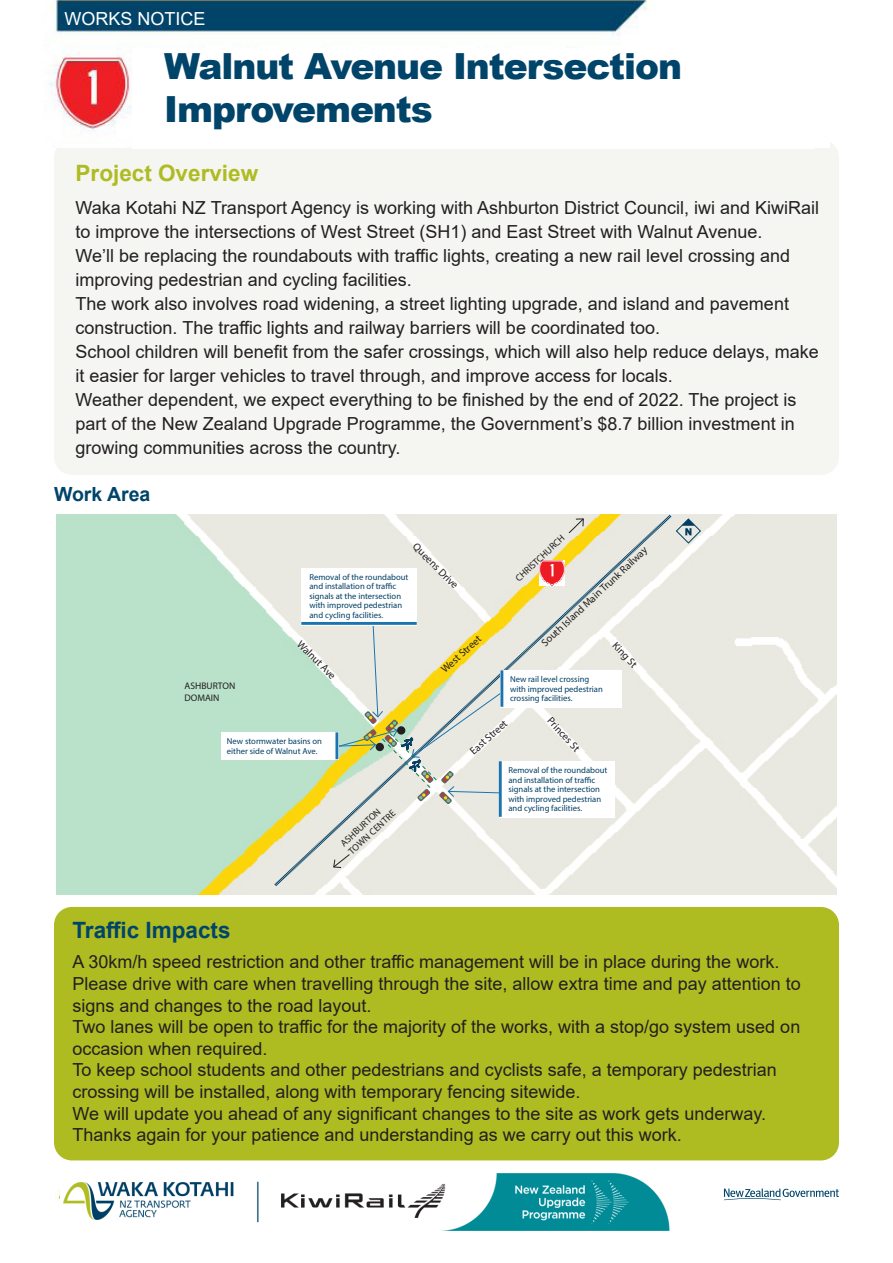
<style>
.page{position:relative;width:893px;height:1263px;background:#fff}
.page>*{position:absolute;margin:0;border:0;box-sizing:border-box;transform-origin:0 0}
.NEWSLETTER_TITLE{font:900 36px/43.2px "Arial";letter-spacing:-.03em;color:#00446a}
.t1{font:700 22.5px "Arial";color:#aebc21}
.t2{font:700 22.5px "Arial";color:#00446a}
.t3{font:700 19.5px "Arial";color:#00446a}
.t4{font:18px/24px "Arial";color:#231f20}
.t5{font:18px "Arial";color:#fff}
.t6{font:10.5px "Myriad Pro";color:#231f20}
.t7{font:9.6px/11.4px "Myriad Pro";color:#231f20}
.t8{font:8.55px/9.6px "Myriad Pro";color:#003e64}
</style>
<div class="page">
<svg style="left:724px;top:1188px;width:115px;height:12px"></svg>
<div style="left:54px;top:139px;width:785px;height:336px;background:#f5f5f2;border-radius:18px"></div>
<div style="left:54px;top:907px;width:785px;height:253px;background:#aebc21;border-radius:18px"></div>
<img style="left:49px;top:0;width:781px;height:148px">
<div style="left:132px;top:48px;width:681px;height:101px;background:#fff"></div>
<div style="left:676px;top:0;width:217px;height:77px;background:#fff"></div>
<div style="left:65px;top:11px;width:126px;height:15px;background:#00446a"></div>
<img style="left:63px;top:1173px;width:607px;height:58px">
<img style="left:56px;top:514px;width:781px;height:381px">
<svg style="left:274px;top:514px;width:398px;height:373px;background:#e6e7d9"></svg>
<div style="left:499px;top:761px;width:115px;height:57px;background:#fff"></div>
<hr style="left:499px;top:761px;width:3px;height:56px;background:#1b74ae">
<div style="left:500px;top:670px;width:122px;height:37px;background:#fff"></div>
<div style="left:301px;top:568px;width:116px;height:57px;background:#fff"></div>
<hr style="left:301px;top:622px;width:116px;height:3px;background:#1b74ae">
<div style="left:221px;top:732px;width:118px;height:28px;background:#fff"></div>
<hr style="left:335px;top:732px;width:3px;height:27px;background:#1b74ae">
<svg style="left:675px;top:518px;width:26px;height:26px"></svg>
<svg style="left:332px;top:853px;width:19px;height:15px"></svg>
<svg style="left:568px;top:518px;width:17px;height:16px"></svg>
<svg style="left:336px;top:620px;width:168px;height:184px;background:#dcdec4"></svg>
<p class="t5" style="left:65px;top:6px;width:143px">WORKS NOTICE</p>
<p class="NEWSLETTER_TITLE" style="left:164px;top:44px;width:519px">Walnut Avenue Intersection<br>Improvements</p>
<p class="t1" style="left:76px;top:158px;width:184px">Project Overview</p>
<p class="t4" style="left:76px;top:196px;width:745px">Waka Kotahi NZ Transport Agency is working with Ashburton District Council, iwi and KiwiRail to improve the intersections of West Street (SH1) and East Street with Walnut Avenue.</p>
<p class="t4" style="left:76px;top:244px;width:716px">We’ll be replacing the roundabouts with traffic lights, creating a new rail level crossing and improving pedestrian and cycling facilities.</p>
<p class="t4" style="left:76px;top:292px;width:715px">The work also involves road widening, a street lighting upgrade, and island and pavement construction. The traffic lights and railway barriers will be coordinated too.</p>
<p class="t4" style="left:76px;top:340px;width:745px">School children will benefit from the safer crossings, which will also help reduce delays, make it easier for larger vehicles to travel through, and improve access for locals.</p>
<p class="t4" style="left:76px;top:388px;width:722px;text-align:justify">Weather dependent, we expect everything to be finished by the end of 2022. The project is part of the New Zealand Upgrade Programme, the Government’s $8.7 billion investment in growing communities across the country.</p>
<p class="t3" style="left:54px;top:480px;width:98px">Work Area</p>
<p class="t7" style="left:185px;top:680px;width:52px">ASHBURTON<br>DOMAIN</p>
<p class="t6" style="left:419px;top:540px;width:61px;rotate:45deg">Queens Drive</p>
<p class="t8" style="left:309px;top:572px;width:100px">Removal of the roundabout and installation of traffic signals at the intersection with improved pedestrian and cycling facilities.</p>
<p class="t6" style="left:303px;top:637px;width:51px;rotate:45deg">Walnut Ave</p>
<p class="t6" style="left:439px;top:666px;width:51px;rotate:-42deg">West Street</p>
<p class="t7" style="left:513px;top:575px;width:65px;rotate:-43deg">CHRISTCHURCH</p>
<p class="t6" style="left:538px;top:640px;width:142px;rotate:-43deg">South Island Main Trunk Railway</p>
<p class="t6" style="left:619px;top:639px;width:32px;rotate:47deg">King St</p>
<p class="t8" style="left:510px;top:674px;width:94px">New rail level crossing with improved pedestrian crossing facilities.</p>
<p class="t8" style="left:227px;top:736px;width:97px">New stormwater basins on either side of Walnut Ave.</p>
<p class="t7" style="left:338px;top:840px;width:62px;rotate:-43deg">ASHBURTON<br>TOWN CENTRE</p>
<p class="t6" style="left:467px;top:748px;width:48px;rotate:-42deg">East Street</p>
<p class="t6" style="left:554px;top:714px;width:44px;rotate:47deg">Princes St</p>
<p class="t8" style="left:508px;top:765px;width:100px">Removal of the roundabout and installation of traffic signals at the intersection with improved pedestrian and cycling facilities.</p>
<p class="t2" style="left:72px;top:914px;width:160px">Traffic Impacts</p>
<p class="t4" style="left:72px;top:951px;width:730px;line-height:21.6px">A 30km/h speed restriction and other traffic management will be in place during the work.<br>Please drive with care when travelling through the site, allow extra time and pay attention to signs and changes to the road layout.</p>
<p class="t4" style="left:72px;top:1016px;width:729px;line-height:21.6px">Two lanes will be open to traffic for the majority of the works, with a stop/go system used on occasion when required.</p>
<p class="t4" style="left:72px;top:1059px;width:706px;line-height:21.6px">To keep school students and other pedestrians and cyclists safe, a temporary pedestrian crossing will be installed, along with temporary fencing sitewide.</p>
<p class="t4" style="left:72px;top:1101px;width:695px">We will update you ahead of any significant changes to the site as work gets underway.</p>
<p class="t4" style="left:72px;top:1123px;width:611px">Thanks again for your patience and understanding as we carry out this work.</p>
</div>
